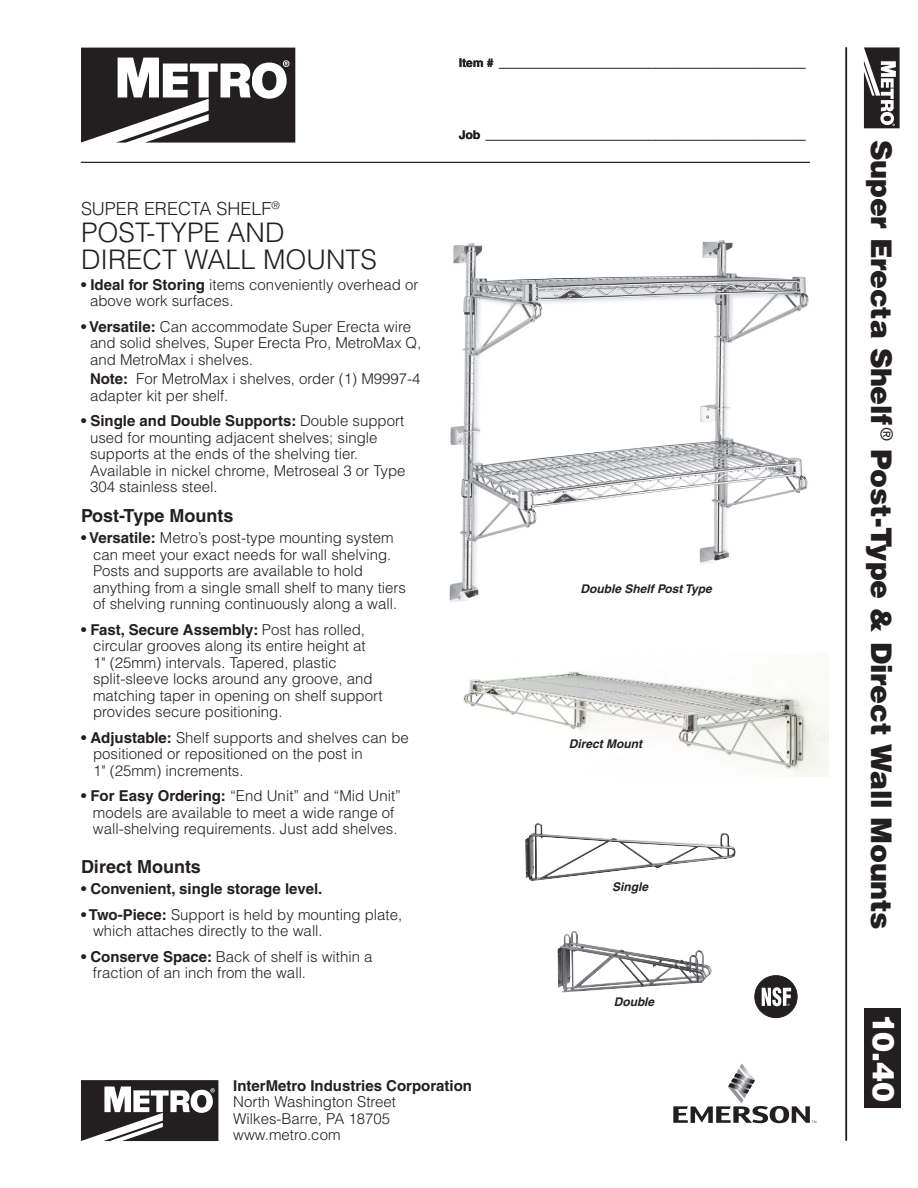
<style>
.page{position:relative;width:918px;height:1188px;background:#fff}
.page>*{position:absolute;margin:0;border:0;box-sizing:border-box;transform-origin:0 0}
.t1{font:900 30px "Helvetica";color:#fff}
.t2{font:900 28.5px "Helvetica";letter-spacing:-.01em;color:#231f20}
.t3{font:300 27px/27px "Helvetica";color:#231f20}
.t4{font:700 18px "Helvetica";color:#231f20}
.t5{font:300 18px "Helvetica";color:#231f20}
.t6{font:300 15px/16.5px "Helvetica";color:#231f20}
.t7{font:700 15px "Helvetica";color:#231f20}
.t8{font:700 12px "Helvetica";color:#231f20}
.t9{font:italic 700 12px "Helvetica";color:#231f20}
.s1{font-weight:700}
</style>
<div class="page">
<svg style="left:81px;top:48px;width:214px;height:95px"></svg>
<hr style="left:81px;top:162px;width:729px;height:1px;background:#231f20">
<div style="left:864px;top:1008px;width:37px;height:100px;background:#231f20"></div>
<hr style="left:845px;top:47px;width:2px;height:1094px;background:#231f20">
<svg style="left:864px;top:47px;width:36px;height:81px"></svg>
<svg style="left:81px;top:1080px;width:137px;height:61px"></svg>
<svg style="left:673px;top:1063px;width:143px;height:60px"></svg>
<img style="left:463px;top:672px;width:366px;height:104px">
<img style="left:449px;top:240px;width:360px;height:362px">
<img style="left:557px;top:931px;width:155px;height:62px">
<img style="left:525px;top:823px;width:211px;height:58px">
<div style="left:755px;top:976px;width:42px;height:42px;background:#231f20;border-radius:50%"></div>
<div style="left:755px;top:976px;width:42px;height:42px;border:1px solid #231f20;border-radius:50%"></div>
<svg style="left:762px;top:987px;width:29px;height:19px"></svg>
<p class="t8" style="left:459px;top:58px;width:348px">Item # ______________________________________________</p>
<p class="t5" style="left:81px;top:202px;width:200px">SUPER ERECTA SHELF<sup>®</sup></p>
<h3 class="t3" style="left:81px;top:221px;width:298px">POST-TYPE AND<br>DIRECT WALL MOUNTS</h3>
<p class="t6" style="left:90px;top:278px;width:330px;text-indent:-9px"><span class="s1">• Ideal for Storing</span> items conveniently overhead or above work surfaces.</p>
<p class="t6" style="left:90px;top:320px;width:333px;text-indent:-9px"><span class="s1">• Versatile:</span> Can accommodate Super Erecta wire and solid shelves, Super Erecta Pro, MetroMax Q, and MetroMax i shelves.</p>
<p class="t6" style="left:90px;top:372px;width:332px"><span class="s1">Note:</span> For MetroMax i shelves, order (1) M9997-4 adapter kit per shelf.</p>
<p class="t6" style="left:90px;top:414px;width:317px;text-indent:-9px"><span class="s1">• Single and Double Supports:</span> Double support used for mounting adjacent shelves; single supports at the ends of the shelving tier.<br>Available in nickel chrome, Metroseal 3 or Type 304 stainless steel.</p>
<p class="t4" style="left:81px;top:509px;width:154px">Post-Type Mounts</p>
<p class="t6" style="left:93px;top:531px;width:315px;text-indent:-12px"><span class="s1">• Versatile:</span> Metro’s post-type mounting system can meet your exact needs for wall shelving.<br>Posts and supports are available to hold anything from a single small shelf to many tiers of shelving running continuously along a wall.</p>
<p class="t6" style="left:93px;top:623px;width:291px;text-indent:-12px"><span class="s1">• Fast, Secure Assembly:</span> Post has rolled, circular grooves along its entire height at<br>1" (25mm) intervals. Tapered, plastic split-sleeve locks around any groove, and matching taper in opening on shelf support provides secure positioning.</p>
<p class="t6" style="left:93px;top:731px;width:317px;text-indent:-12px"><span class="s1">• Adjustable:</span> Shelf supports and shelves can be positioned or repositioned on the post in<br>1" (25mm) increments.</p>
<p class="t6" style="left:81px;top:789px;width:322px;text-align:center"><span class="s1">• For Easy Ordering:</span> “End Unit” and “Mid Unit” models are available to meet a wide range of wall-shelving requirements. Just add shelves.</p>
<p class="t4" style="left:81px;top:860px;width:122px">Direct Mounts</p>
<p class="t7" style="left:81px;top:883px;width:243px">• Convenient, single storage level.</p>
<p class="t6" style="left:93px;top:908px;width:311px;text-indent:-12px"><span class="s1">• Two-Piece:</span> Support is held by mounting plate, which attaches directly to the wall.</p>
<p class="t6" style="left:93px;top:950px;width:281px;text-indent:-12px"><span class="s1">• Conserve Space:</span> Back of shelf is within a fraction of an inch from the wall.</p>
<p class="t8" style="left:459px;top:130px;width:348px">Job ________________________________________________</p>
<p class="t9" style="left:580px;top:584px;width:133px">Double Shelf Post Type</p>
<p class="t9" style="left:569px;top:739px;width:75px">Direct Mount</p>
<p class="t9" style="left:612px;top:882px;width:38px">Single</p>
<p class="t9" style="left:614px;top:997px;width:42px">Double</p>
<p class="t7" style="left:233px;top:1080px;width:240px">InterMetro Industries Corporation</p>
<p class="t6" style="left:233px;top:1095px;width:164px">North Washington Street<br>Wilkes-Barre, PA 18705 www.metro.com</p>
<h2 class="t2" style="left:892px;top:140px;width:791px;rotate:90deg">Super Erecta Shelf <sup>®</sup> Post-Type &amp; Direct Wall Mounts</h2>
<h1 class="t1" style="left:894px;top:1014px;width:90px;rotate:90deg">10.40</h1>
</div>
